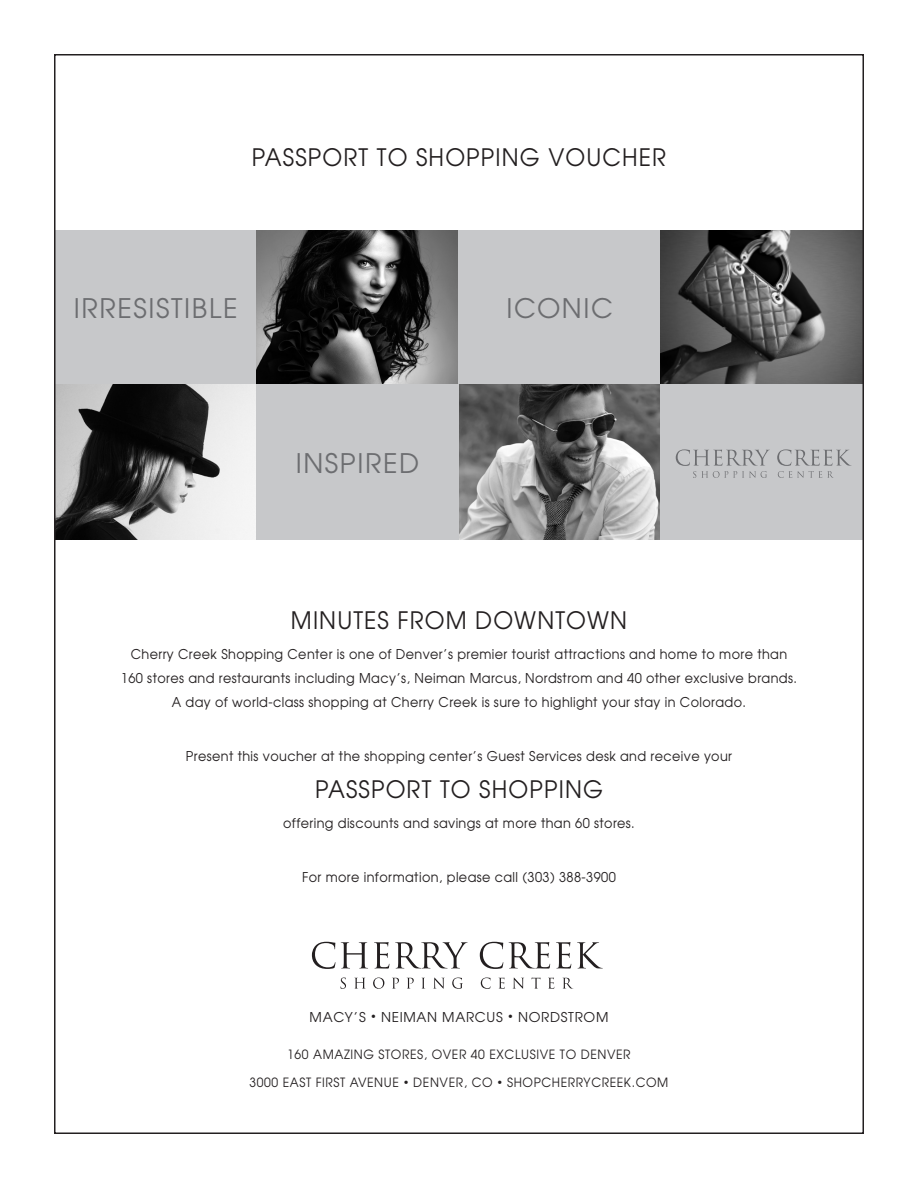
<style>
.page{position:relative;width:918px;height:1188px;background:#fff}
.page>*{position:absolute;margin:0;border:0;box-sizing:border-box;transform-origin:0 0}
.t1{font:26.85px "Avant Garde";letter-spacing:.06em;color:#6c6d70}
.t2{font:24px "Avant Garde";letter-spacing:.05em;color:#231f20;scale:.95 1}
.t3{font:13.5px/24px "Avant Garde";letter-spacing:.03em;color:#231f20;text-align:center;scale:.95 1}
.t4{font:13.5px "Avant Garde";letter-spacing:.05em;color:#231f20}
.t5{font:13.5px "Avant Garde";letter-spacing:.03em;color:#231f20}
.t6{font:12.75px "Avant Garde";letter-spacing:.05em;color:#231f20;scale:.95 1}
</style>
<div class="page">
<svg style="left:312px;top:942px;width:23px;height:27px"></svg>
<svg style="left:341px;top:942px;width:27px;height:26px"></svg>
<svg style="left:374px;top:942px;width:15px;height:27px"></svg>
<svg style="left:395px;top:942px;width:73px;height:26px"></svg>
<svg style="left:480px;top:942px;width:23px;height:27px"></svg>
<svg style="left:509px;top:942px;width:41px;height:27px"></svg>
<svg style="left:556px;top:942px;width:15px;height:27px"></svg>
<svg style="left:577px;top:942px;width:25px;height:26px"></svg>
<svg style="left:340px;top:978px;width:6px;height:11px"></svg>
<svg style="left:354px;top:978px;width:12px;height:11px"></svg>
<svg style="left:373px;top:978px;width:11px;height:11px"></svg>
<svg style="left:392px;top:978px;width:7px;height:11px"></svg>
<svg style="left:407px;top:978px;width:7px;height:11px"></svg>
<svg style="left:422px;top:978px;width:3px;height:11px"></svg>
<svg style="left:433px;top:978px;width:11px;height:11px"></svg>
<svg style="left:452px;top:978px;width:11px;height:11px"></svg>
<svg style="left:481px;top:978px;width:10px;height:11px"></svg>
<svg style="left:498px;top:978px;width:7px;height:11px"></svg>
<svg style="left:513px;top:978px;width:11px;height:11px"></svg>
<svg style="left:531px;top:978px;width:9px;height:11px"></svg>
<svg style="left:548px;top:978px;width:6px;height:11px"></svg>
<svg style="left:563px;top:978px;width:10px;height:11px"></svg>
<div style="left:55px;top:229px;width:202px;height:156px;background:#c7c8ca"></div>
<img style="left:256px;top:230px;width:203px;height:155px">
<div style="left:459px;top:229px;width:202px;height:156px;background:#c7c8ca"></div>
<img style="left:661px;top:230px;width:200px;height:155px">
<div style="left:49px;top:205px;width:816px;height:25px;background:#fff"></div>
<img style="left:459px;top:385px;width:202px;height:155px">
<img style="left:57px;top:385px;width:199px;height:155px">
<div style="left:661px;top:385px;width:202px;height:155px;background:#c7c8ca"></div>
<div style="left:256px;top:385px;width:203px;height:155px;background:#c7c8ca"></div>
<svg style="left:676px;top:449px;width:94px;height:29px"></svg>
<svg style="left:777px;top:449px;width:75px;height:29px"></svg>
<h2 class="t2" style="left:252px;top:143px;width:222px">passport to sHOPP</h2>
<h2 class="t2" style="left:496px;top:143px;width:178px">ING VOUCHER</h2>
<h1 class="t1" style="left:74px;top:291px;width:149px">Irresistible</h1>
<h1 class="t1" style="left:506px;top:291px;width:73px">iconic</h1>
<h1 class="t1" style="left:296px;top:447px;width:105px">inspired</h1>
<h2 class="t2" style="left:291px;top:605px;width:355px">MINUTES FRO M DOWNTOWN</h2>
<p class="t3" style="left:121px;top:642px;width:713px">Cherry Creek Shopping Center is one of Denver’s premier tourist attractions and home to more than<br>160 stores and restaurants including Macy’s, Neiman Marcus, Nordstrom and 40 other exclusive brands.<br>A day of world-class shopping at Cherry Creek is sure to highlight your stay in Colorado.</p>
<p class="t3" style="left:186px;top:744px;width:577px">Present this voucher at the shopping center’s Guest Services desk and receive your</p>
<h2 class="t2" style="left:315px;top:774px;width:17px">PASSPORT</h2>
<h2 class="t2" style="left:440px;top:774px;width:90px">TO SHOPP</h2>
<h2 class="t2" style="left:559px;top:774px;width:48px">ING</h2>
<p class="t3" style="left:283px;top:811px;width:372px">offering discounts and savings at more than 60 stores.</p>
<p class="t3" style="left:302px;top:865px;width:332px">For more information, please call (303) 388-3900</p>
<p class="t4" style="left:310px;top:1009px;width:261px">MACY’S <sup>•</sup> NEIMAN MARCUS <sup>•</sup> NORDSTRO</p>
<p class="t5" style="left:596px;top:1009px;width:14px">M</p>
<p class="t6" style="left:287px;top:1046px;width:106px">160 AMAZING STOR</p>
<p class="t6" style="left:410px;top:1046px;width:232px">ES, OVER 40 EXCLUSIVE TO DENVER</p>
<p class="t6" style="left:250px;top:1075px;width:51px">3000 EAST</p>
<p class="t6" style="left:316px;top:1075px;width:18px">FIRST</p>
<p class="t6" style="left:350px;top:1075px;width:337px">AVENUE <sup>•</sup> DENVER, CO <sup>•</sup> SHOPCHERRYCREEK.COM</p>
</div>
